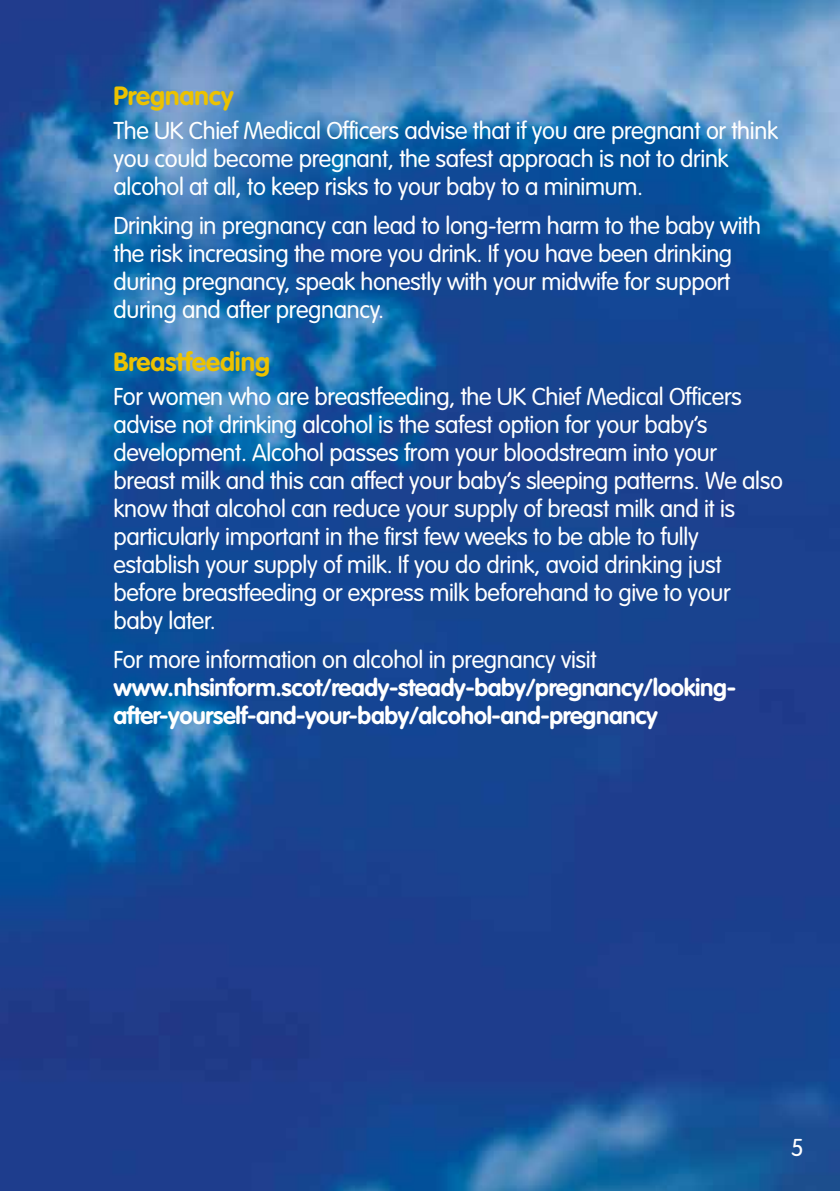
<style>
.page{position:relative;width:840px;height:1191px;background:#fff}
.page>*{position:absolute;margin:0;border:0;box-sizing:border-box;transform-origin:0 0}
.C_head{font:700 26px "VAG Rounded Std";color:#ecc200}
.Body_black{font:300 24px/28px "VAG Rounded Std";letter-spacing:-.015em;color:#fff}
.Body_black-2{font:700 24px/28px "VAG Rounded Std";letter-spacing:-.015em;color:#fff}
.s1{font-weight:300}
</style>
<div class="page">
<img style="left:0;top:0;width:839px;height:1191px">
<p class="C_head" style="left:113px;top:81px;width:121px">Pregnancy</p>
<p class="Body_black" style="left:113px;top:117px;width:665px">The UK Chief Medical Officers advise that if you are pregnant or think you could become pregnant, the safest approach is not to drink alcohol at all, to keep risks to your baby to a minimum.</p>
<p class="Body_black" style="left:113px;top:213px;width:648px">Drinking in pregnancy can lead to long-term harm to the baby with the risk increasing the more you drink. If you have been drinking during pregnancy, speak honestly with your midwife for support during and after pregnancy.</p>
<p class="C_head" style="left:113px;top:346px;width:158px">Breastfeeding</p>
<p class="Body_black" style="left:113px;top:383px;width:670px">For women who are breastfeeding, the UK Chief Medical Officers advise not drinking alcohol is the safest option for your baby’s development. Alcohol passes from your bloodstream into your breast milk and this can affect your baby’s sleeping patterns. We also know that alcohol can reduce your supply of breast milk and it is particularly important in the first few weeks to be able to fully establish your supply of milk. If you do drink, avoid drinking just before breastfeeding or express milk beforehand to give to your baby later.</p>
<p class="Body_black-2" style="left:113px;top:646px;width:623px"><span class="s1">For more information on alcohol in pregnancy visit </span>www.nhsinform.scot/ready-steady-baby/pregnancy/looking&shy;after-yourself-and-your-baby/alcohol-and-pregnancy</p>
<p class="Body_black" style="left:790px;top:1134px;width:14px">5</p>
</div>
